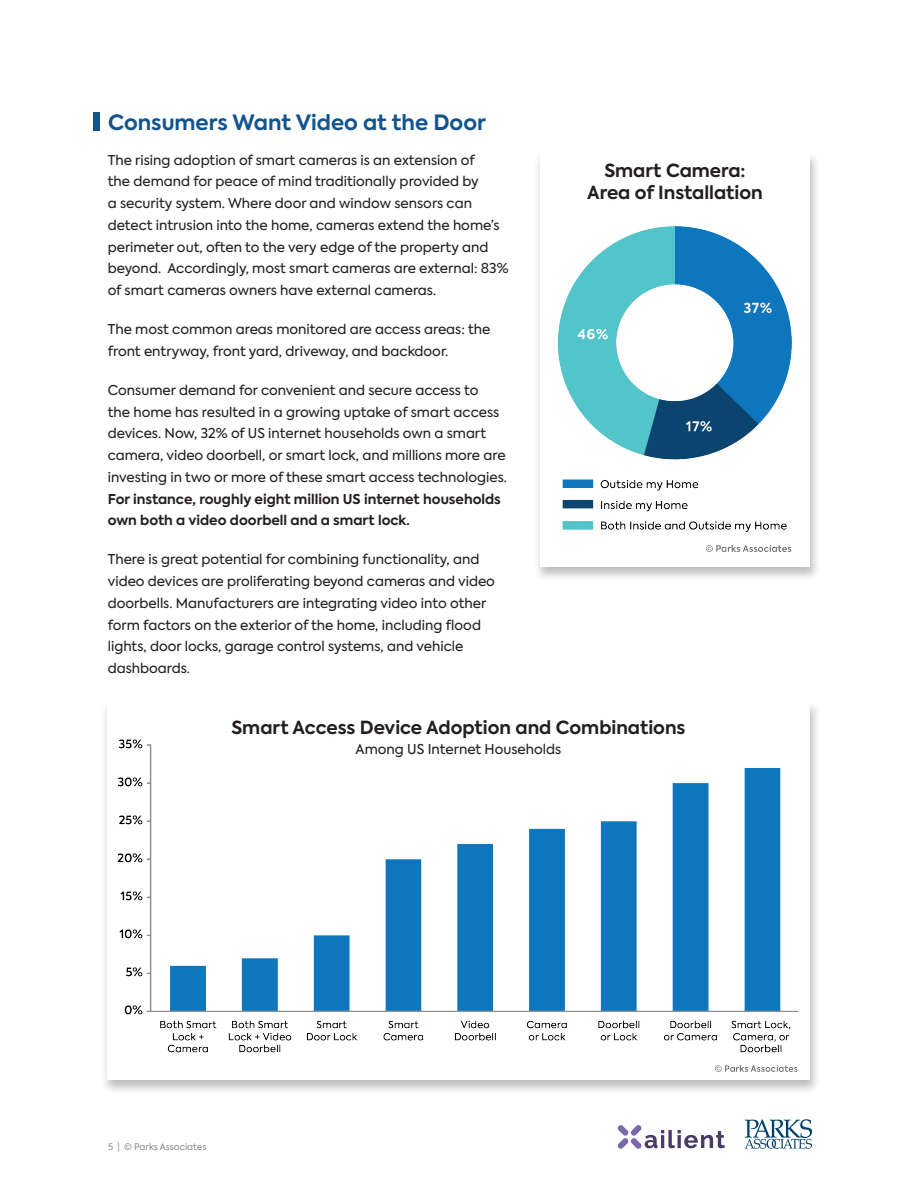
<style>
.page{position:relative;width:918px;height:1188px;background:#fff}
.page>*{position:absolute;margin:0;border:0;box-sizing:border-box;transform-origin:0 0}
.Body_Main{font:700 21px "Axiforma";color:#13548d}
.Body_Main-2{font:700 18px/21.8px "Axiforma";color:#231f20;text-align:center}
.Body_Main-3{font:13.5px/21.8px "Axiforma";color:#231f20}
.t1{font:9px "Axiforma";color:#85888b}
.s1{font-weight:700}
</style>
<div class="page">
<div style="left:93px;top:112px;width:7px;height:19px;background:#13548d"></div>
<svg style="left:745px;top:1119px;width:67px;height:30px"></svg>
<svg style="left:617px;top:1125px;width:108px;height:24px"></svg>
<div style="left:101px;top:700px;width:720px;height:396px;background:#231f20;opacity:.3"></div>
<div style="left:107px;top:702px;width:703px;height:378px;background:#fff"></div>
<img style="left:117px;top:739px;width:682px;height:333px">
<div style="left:534px;top:151px;width:287px;height:431px;background:#231f20;opacity:.3"></div>
<div style="left:540px;top:153px;width:270px;height:414px;background:#fff"></div>
<img style="left:557px;top:226px;width:235px;height:326px">
<p class="Body_Main" style="left:108px;top:108px;width:379px">Consumers Want Video at the Door</p>
<p class="Body_Main-3" style="left:108px;top:149px;width:402px">The rising adoption of smart cameras is an extension of<br>the demand for peace of mind traditionally provided by<br>a security system. Where door and window sensors can detect intrusion into the home, cameras extend the home’s perimeter out, often to the very edge of the property and beyond. Accordingly, most smart cameras are external: 83% of smart cameras owners have external cameras.</p>
<p class="Body_Main-3" style="left:108px;top:319px;width:384px">The most common areas monitored are access areas: the front entryway, front yard, driveway, and backdoor.</p>
<p class="Body_Main-3" style="left:108px;top:379px;width:401px">Consumer demand for convenient and secure access to<br>the home has resulted in a growing uptake of smart access devices. Now, 32% of US internet households own a smart camera, video doorbell, or smart lock, and millions more are investing in two or more of these smart access technologies.<br><span class="s1">For instance, roughly eight million US internet households own both a video doorbell and a smart lock.</span></p>
<p class="Body_Main-3" style="left:108px;top:549px;width:389px">There is great potential for combining functionality, and video devices are proliferating beyond cameras and video doorbells. Manufacturers are integrating video into other form factors on the exterior of the home, including flood lights, door locks, garage control systems, and vehicle dashboards.</p>
<p class="Body_Main-2" style="left:587px;top:160px;width:177px">Smart Camera:<br>Area of Installation</p>
<p class="Body_Main-2" style="left:231px;top:717px;width:456px">Smart Access Device Adoption and Combinations</p>
<p class="Body_Main-3" style="left:356px;top:738px;width:207px">Among US Internet Households</p>
<p class="t1" style="left:108px;top:1141px;width:100px">5 | © Parks Associates</p>
</div>
